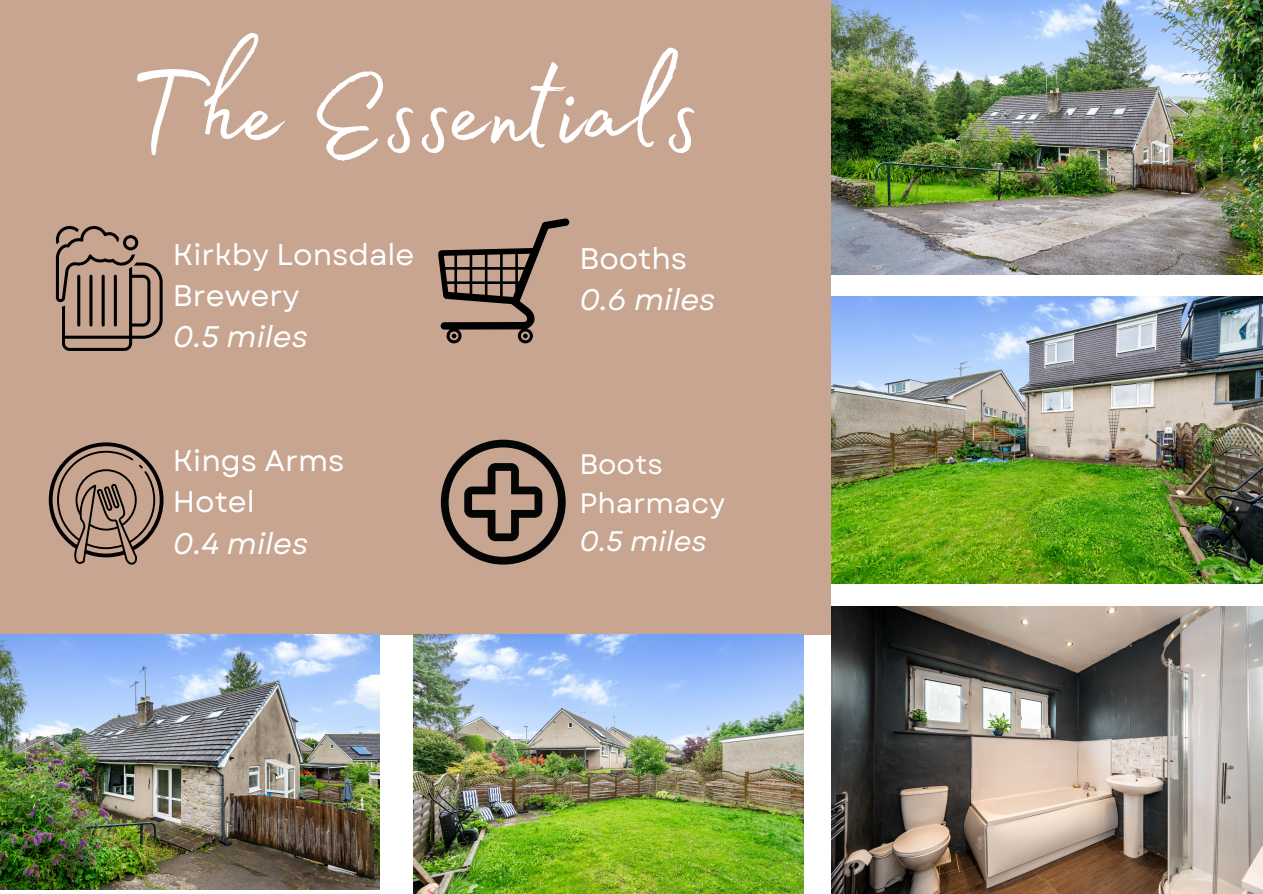
<style>
.page{position:relative;width:1263px;height:894px;background:#fff}
.page>*{position:absolute;margin:0;border:0;box-sizing:border-box;transform-origin:0 0}
.t1{font:143.25px "Madelyn Fill";color:#fff}
.t2{font:29.7px/41px "Garet";color:#fff}
.t3{font:italic 29.7px "Garet";color:#fff}
.t4{font:28.05px "Garet";color:#fff}
.t5{font:italic 28.05px "Garet";color:#fff}
</style>
<div class="page">
<div style="left:0;top:0;width:1263px;height:893px;background:#c7a590"></div>
<div style="left:832px;top:0;width:431px;height:891px;background:#fff"></div>
<img style="left:832px;top:0;width:430px;height:274px">
<img style="left:832px;top:297px;width:430px;height:286px">
<div style="left:0;top:634px;width:1263px;height:259px;background:#fff"></div>
<img style="left:832px;top:606px;width:430px;height:286px">
<svg style="left:56px;top:226px;width:107px;height:125px"></svg>
<svg style="left:438px;top:218px;width:131px;height:125px"></svg>
<svg style="left:441px;top:439px;width:125px;height:125px"></svg>
<svg style="left:49px;top:442px;width:114px;height:122px"></svg>
<img style="left:413px;top:634px;width:390px;height:259px">
<img style="left:0;top:634px;width:379px;height:254px">
<p class="t1" style="left:127px;top:3px;width:575px">The Essentials</p>
<p class="t2" style="left:173px;top:234px;width:243px">Kirkby Lonsdale<br>Brewery</p>
<p class="t3" style="left:173px;top:315px;width:137px">0.5 miles</p>
<p class="t2" style="left:173px;top:439px;width:173px">Kings Arms</p>
<p class="t2" style="left:173px;top:481px;width:83px">Hotel</p>
<p class="t3" style="left:173px;top:522px;width:137px">0.4 miles</p>
<p class="t2" style="left:579px;top:238px;width:109px">Booths</p>
<p class="t3" style="left:579px;top:278px;width:138px">0.6 miles</p>
<p class="t4" style="left:579px;top:444px;width:85px">Boots</p>
<p class="t4" style="left:579px;top:482px;width:147px">Pharmacy</p>
<p class="t5" style="left:579px;top:521px;width:129px">0.5 miles</p>
</div>
